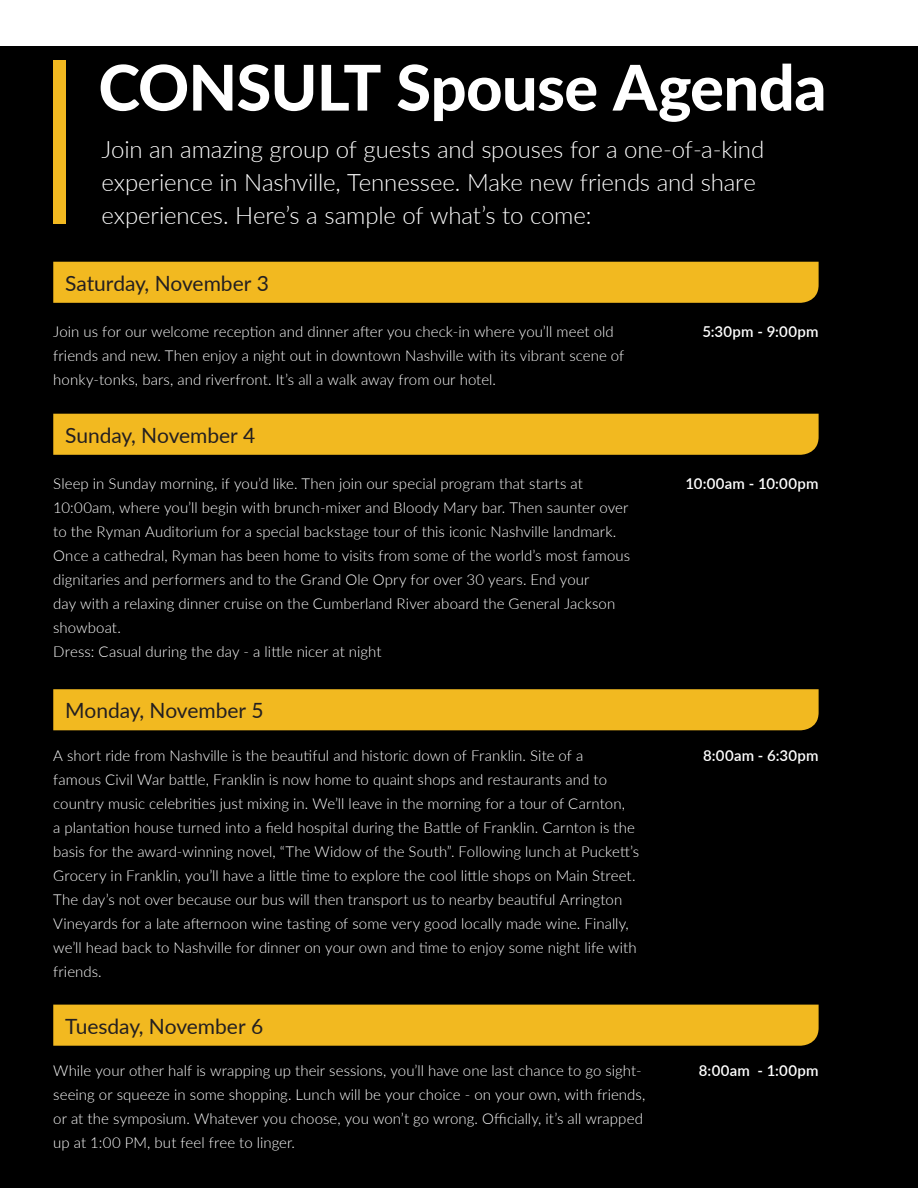
<style>
.page{position:relative;width:918px;height:1188px;background:#fff}
.page>*{position:absolute;margin:0;border:0;box-sizing:border-box;transform-origin:0 0}
.t1{font:800 63px "Lato";letter-spacing:-.01em;color:#fff}
.t2{font:300 24px/33px "Lato";letter-spacing:-.005em;color:#fff}
.t3{font:21px "Lato";color:#231f20}
.t4{font:300 15px/24px "Lato";letter-spacing:.005em;color:#fff}
.t5{font:600 15px "Lato";letter-spacing:.02em;color:#fff}
</style>
<div class="page">
<div style="left:0;top:47px;width:918px;height:1141px;background:#000"></div>
<div style="left:53px;top:60px;width:13px;height:164px;background:#f2b920"></div>
<div style="left:53px;top:262px;width:766px;height:41px;background:#f2b920"></div>
<div style="left:53px;top:414px;width:766px;height:41px;background:#f2b920"></div>
<div style="left:53px;top:689px;width:766px;height:41px;background:#f2b920"></div>
<div style="left:53px;top:1005px;width:766px;height:41px;background:#f2b920"></div>
<p class="t1" style="left:98px;top:41px;width:730px">CONSULT Spouse Agenda</p>
<p class="t2" style="left:101px;top:132px;width:664px">Join an amazing group of guests and spouses for a one-of-a-kind experience in Nashville, Tennessee. Make new friends and share experiences. Here’s a sample of what’s to come:</p>
<p class="t3" style="left:65px;top:268px;width:205px">Saturday, November 3</p>
<p class="t4" style="left:53px;top:319px;width:573px">Join us for our welcome reception and dinner after you check-in where you’ll meet old friends and new. Then enjoy a night out in downtown Nashville with its vibrant scene of honky-tonks, bars, and riverfront. It’s all a walk away from our hotel.</p>
<p class="t5" style="left:702px;top:321px;width:118px">5:30pm - 9:00pm</p>
<p class="t3" style="left:65px;top:420px;width:192px">Sunday, November 4</p>
<p class="t4" style="left:53px;top:471px;width:578px">Sleep in Sunday morning, if you’d like. Then join our special program that starts at 10:00am, where you’ll begin with brunch-mixer and Bloody Mary bar. Then saunter over to the Ryman Auditorium for a special backstage tour of this iconic Nashville landmark.<br>Once a cathedral, Ryman has been home to visits from some of the world’s most famous dignitaries and performers and to the Grand Ole Opry for over 30 years. End your<br>day with a relaxing dinner cruise on the Cumberland River aboard the General Jackson showboat.</p>
<p class="t4" style="left:53px;top:639px;width:330px">Dress: Casual during the day - a little nicer at night</p>
<p class="t3" style="left:65px;top:696px;width:200px">Monday, November 5</p>
<p class="t4" style="left:53px;top:743px;width:588px">A short ride from Nashville is the beautiful and historic down of Franklin. Site of a<br>famous Civil War battle, Franklin is now home to quaint shops and restaurants and to country music celebrities just mixing in. We’ll leave in the morning for a tour of Carnton,<br>a plantation house turned into a field hospital during the Battle of Franklin. Carnton is the basis for the award-winning novel, “The Widow of the South”. Following lunch at Puckett’s Grocery in Franklin, you’ll have a little time to explore the cool little shops on Main Street.<br>The day’s not over because our bus will then transport us to nearby beautiful Arrington Vineyards for a late afternoon wine tasting of some very good locally made wine. Finally, we’ll head back to Nashville for dinner on your own and time to enjoy some night life with friends.</p>
<p class="t3" style="left:65px;top:1011px;width:200px">Tuesday, November 6</p>
<p class="t4" style="left:53px;top:1058px;width:594px">While your other half is wrapping up their sessions, you’ll have one last chance to go sight&shy;seeing or squeeze in some shopping. Lunch will be your choice - on your own, with friends, or at the symposium. Whatever you choose, you won’t go wrong. Officially, it’s all wrapped up at 1:00 PM, but feel free to linger.</p>
<p class="t5" style="left:685px;top:473px;width:135px">10:00am - 10:00pm</p>
<p class="t5" style="left:703px;top:744px;width:117px">8:00am - 6:30pm</p>
<p class="t5" style="left:699px;top:1060px;width:121px">8:00am - 1:00pm</p>
</div>
